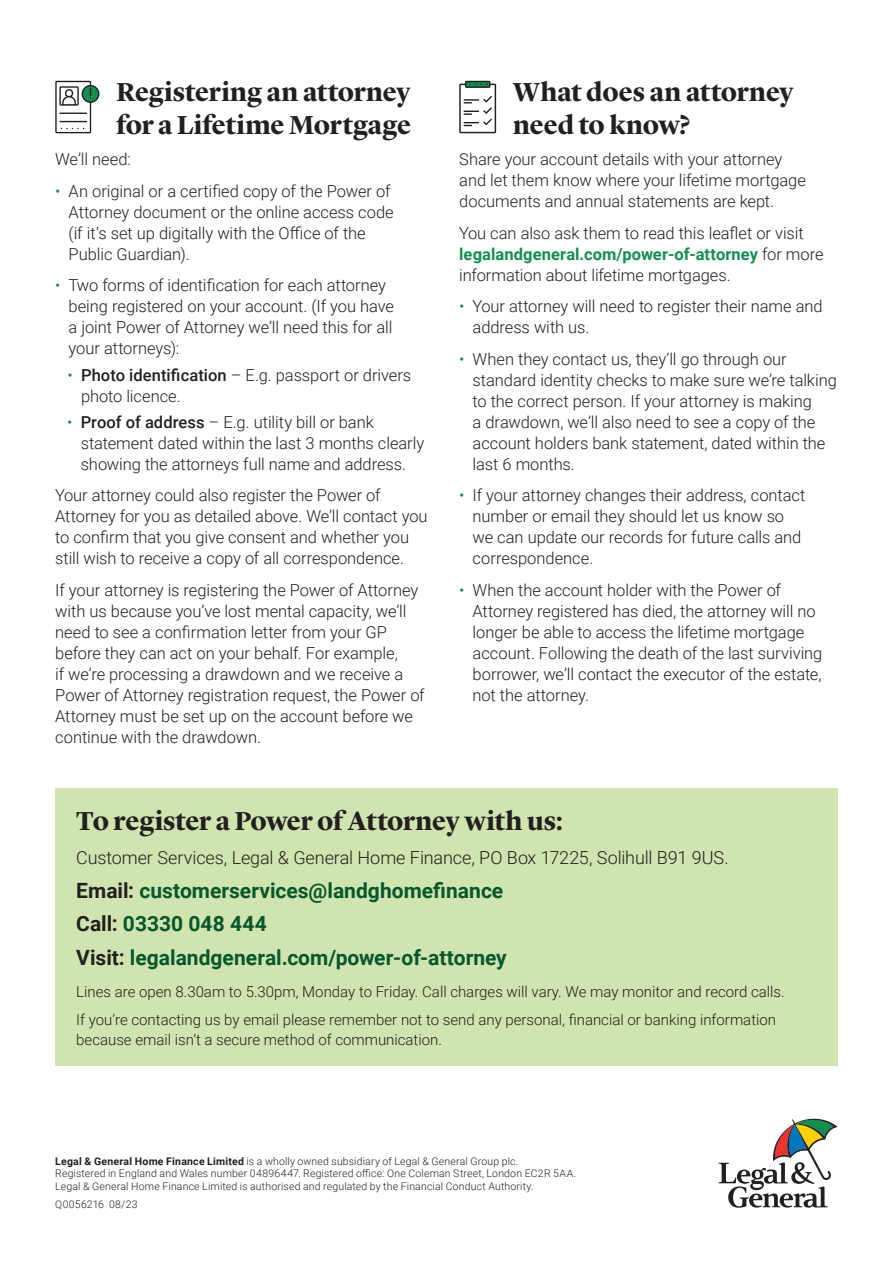
<style>
.page{position:relative;width:893px;height:1263px;background:#fff}
.page>*{position:absolute;margin:0;border:0;box-sizing:border-box;transform-origin:0 0}
.H3_-_Green{font:700 27px/32.4px "Lyon Display";letter-spacing:-.005em;color:#231f20}
.H3_-_Black{font:700 27px "Lyon Display";letter-spacing:-.01em;color:#231f20}
.Body_Text_-_Black{font:700 21px "Roboto";color:#07572c}
.Body_Text_-_Black-2{font:300 18px "Roboto";letter-spacing:-.005em;color:#231f20}
.Body_Text_-_Black-3{font:300 16.5px/21px "Roboto";letter-spacing:-.005em;color:#231f20}
.Body_Text_-_Black-4{font:300 15px/19.5px "Roboto";color:#231f20}
.Legal{font:300 10.5px "Roboto";letter-spacing:.015em;color:#231f20}
.Body_Text_-_Black-5{font:300 10.5px "Roboto";letter-spacing:.02em;color:#231f20}
.s1{color:#118f4e}
.s2{font-weight:500}
.s3{font-weight:700;color:#118f4e}
.s4{color:#231f20}
.s5{font-weight:700}
</style>
<div class="page">
<svg style="left:459px;top:81px;width:37px;height:52px"></svg>
<svg style="left:55px;top:81px;width:45px;height:52px"></svg>
<div style="left:55px;top:788px;width:783px;height:278px;background:#cfe4ae"></div>
<svg style="left:719px;top:1119px;width:119px;height:89px"></svg>
<p class="H3_-_Green" style="left:116px;top:74px;width:296px">Registering an attorney for a Lifetime Mortgage</p>
<p class="Body_Text_-_Black-3" style="left:55px;top:148px;width:77px">We’ll need:</p>
<p class="Body_Text_-_Black-3" style="left:69px;top:180px;width:327px;text-indent:-13px"><span class="s1">•</span> An original or a certified copy of the Power of Attorney document or the online access code (if it’s set up digitally with the Office of the Public Guardian).</p>
<p class="Body_Text_-_Black-3" style="left:69px;top:274px;width:327px;text-indent:-13px"><span class="s1">•</span> Two forms of identification for each attorney being registered on your account. (If you have a joint Power of Attorney we’ll need this for all your attorneys):</p>
<p class="Body_Text_-_Black-3" style="left:81px;top:364px;width:332px;text-indent:-14px"><span class="s1">•</span> <span class="s2">Photo identification</span> – E.g. passport or drivers photo licence.</p>
<p class="Body_Text_-_Black-3" style="left:81px;top:411px;width:345px;text-indent:-13px"><span class="s1">•</span> <span class="s2">Proof of address</span> – E.g. utility bill or bank statement dated within the last 3 months clearly showing the attorneys full name and address.</p>
<p class="Body_Text_-_Black-3" style="left:55px;top:484px;width:374px">Your attorney could also register the Power of Attorney for you as detailed above. We’ll contact you to confirm that you give consent and whether you still wish to receive a copy of all correspondence.</p>
<p class="Body_Text_-_Black-3" style="left:55px;top:579px;width:371px">If your attorney is registering the Power of Attorney with us because you’ve lost mental capacity, we’ll need to see a confirmation letter from your GP before they can act on your behalf. For example,<br>if we’re processing a drawdown and we receive a Power of Attorney registration request, the Power of Attorney must be set up on the account before we continue with the drawdown.</p>
<p class="H3_-_Green" style="left:513px;top:74px;width:282px">What does an attorney need to know?</p>
<p class="Body_Text_-_Black-3" style="left:459px;top:148px;width:348px">Share your account details with your attorney and let them know where your lifetime mortgage documents and annual statements are kept.</p>
<p class="Body_Text_-_Black-3" style="left:459px;top:222px;width:366px">You can also ask them to read this leaflet or visit <span class="s3">legalandgeneral.com/power-of-attorney</span> for more information about lifetime mortgages.</p>
<p class="Body_Text_-_Black-3" style="left:473px;top:295px;width:351px;text-indent:-13px"><span class="s1">•</span> Your attorney will need to register their name and address with us.</p>
<p class="Body_Text_-_Black-3" style="left:473px;top:348px;width:366px;text-indent:-13px"><span class="s1">•</span> When they contact us, they’ll go through our standard identity checks to make sure we’re talking to the correct person. If your attorney is making<br>a drawdown, we’ll also need to see a copy of the account holders bank statement, dated within the last 6 months.</p>
<p class="Body_Text_-_Black-3" style="left:473px;top:484px;width:334px;text-indent:-13px"><span class="s1">•</span> If your attorney changes their address, contact number or email they should let us know so we can update our records for future calls and correspondence.</p>
<p class="Body_Text_-_Black-3" style="left:473px;top:579px;width:351px;text-indent:-13px"><span class="s1">•</span> When the account holder with the Power of Attorney registered has died, the attorney will no longer be able to access the lifetime mortgage account. Following the death of the last surviving borrower, we’ll contact the executor of the estate, not the attorney.</p>
<p class="H3_-_Black" style="left:76px;top:801px;width:489px">To register a Power of Attorney with us:</p>
<p class="Body_Text_-_Black-2" style="left:76px;top:845px;width:654px">Customer Services, Legal &amp; General Home Finance, PO Box 17225, Solihull B91 9US.</p>
<p class="Body_Text_-_Black" style="left:76px;top:875px;width:429px"><span class="s4">Email:</span> customerservices@landghomefinance</p>
<p class="Body_Text_-_Black" style="left:76px;top:909px;width:192px"><span class="s4">Call:</span> 03330 048 444</p>
<p class="Body_Text_-_Black" style="left:76px;top:943px;width:432px"><span class="s4">Visit:</span> legalandgeneral.com/power-of-attorney</p>
<p class="Body_Text_-_Black-4" style="left:76px;top:982px;width:710px">Lines are open 8.30am to 5.30pm, Monday to Friday. Call charges will vary. We may monitor and record calls.</p>
<p class="Body_Text_-_Black-4" style="left:76px;top:1010px;width:701px">If you’re contacting us by email please remember not to send any personal, financial or banking information because email isn’t a secure method of communication.</p>
<p class="Legal" style="left:55px;top:1153px;width:465px"><span class="s5">Legal &amp; General Home Finance Limited</span> is a wholly owned subsidiary of Legal &amp; General Group plc.</p>
<p class="Legal" style="left:55px;top:1166px;width:522px">Registered in England and Wales number 04896447. Registered office: One Coleman Street, London EC2R 5AA.</p>
<p class="Legal" style="left:55px;top:1179px;width:480px">Legal &amp; General Home Finance Limited is authorised and regulated by the Financial Conduct Authority.</p>
<p class="Body_Text_-_Black-5" style="left:55px;top:1196px;width:84px">Q0056216 08/23</p>
</div>
